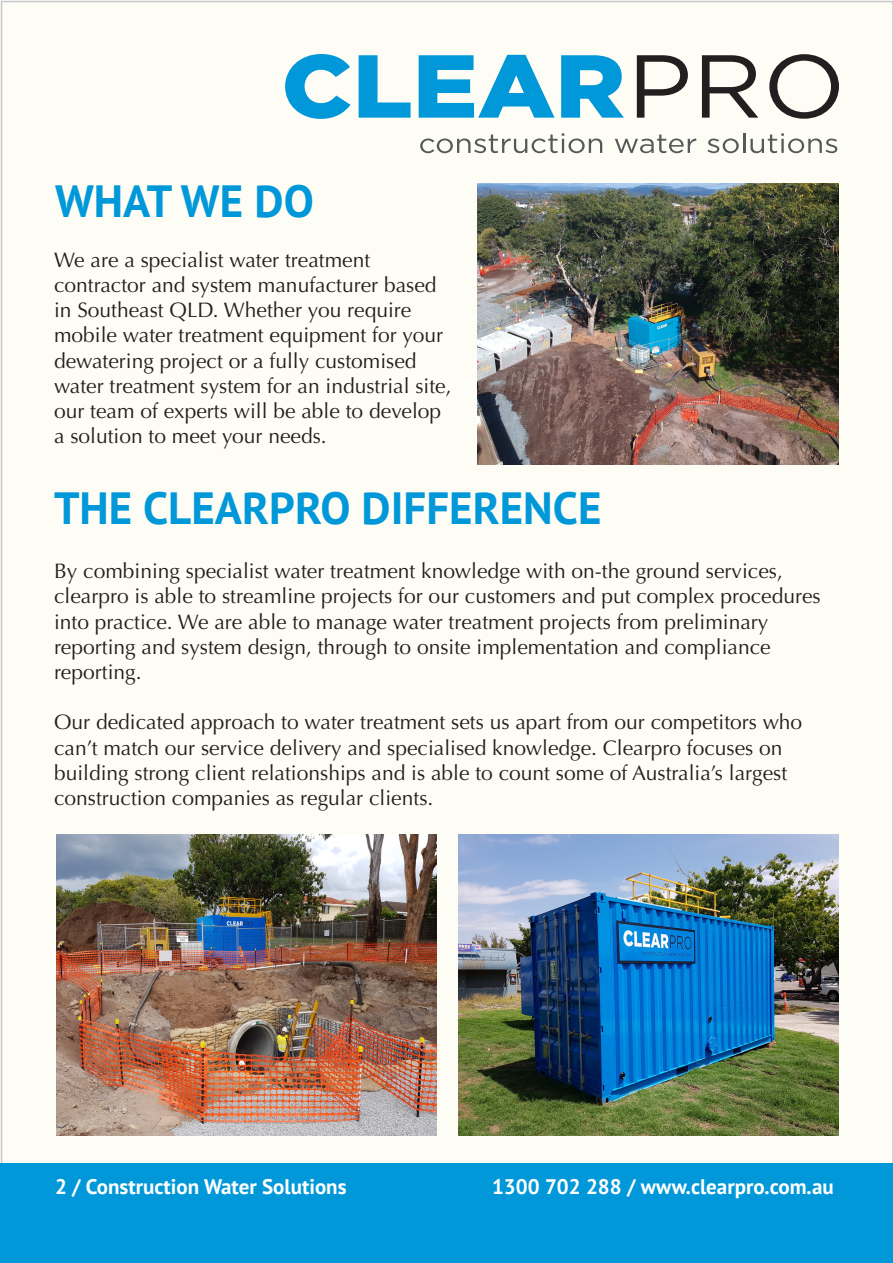
<style>
.page{position:relative;width:893px;height:1263px;background:#fff}
.page>*{position:absolute;margin:0;border:0;box-sizing:border-box;transform-origin:0 0}
.t1{font:700 45px "PT Sans";color:#0098d9}
.t2{font:21px/25.2px "Optima";color:#231f20}
.t3{font:700 21px "PT Sans";color:#fff}
</style>
<div class="page">
<div style="left:2px;top:2px;width:891px;height:1261px;background:#fefdf5"></div>
<svg style="left:285px;top:54px;width:65px;height:65px"></svg>
<svg style="left:359px;top:55px;width:52px;height:63px"></svg>
<svg style="left:419px;top:55px;width:135px;height:63px"></svg>
<svg style="left:561px;top:55px;width:63px;height:63px"></svg>
<svg style="left:637px;top:55px;width:51px;height:63px"></svg>
<svg style="left:702px;top:55px;width:56px;height:63px"></svg>
<svg style="left:769px;top:54px;width:70px;height:65px"></svg>
<svg style="left:420px;top:133px;width:182px;height:20px"></svg>
<svg style="left:615px;top:135px;width:81px;height:18px"></svg>
<svg style="left:707px;top:138px;width:32px;height:15px"></svg>
<hr style="left:743px;top:133px;width:2px;height:20px;background:#57585a">
<svg style="left:750px;top:133px;width:87px;height:20px"></svg>
<div style="left:0;top:1163px;width:892px;height:100px;background:#0098d9"></div>
<img style="left:478px;top:183px;width:361px;height:282px">
<img style="left:56px;top:834px;width:380px;height:301px">
<img style="left:459px;top:834px;width:380px;height:301px">
<p class="t1" style="left:55px;top:171px;width:260px">WHAT WE DO</p>
<p class="t2" style="left:54px;top:247px;width:399px">We are a specialist water treatment contractor and system manufacturer based in Southeast QLD. Whether you require mobile water treatment equipment for your dewatering project or a fully customised water treatment system for an industrial site, our team of experts will be able to develop a solution to meet your needs.</p>
<p class="t1" style="left:54px;top:478px;width:549px">THE CLEARPRO DIFFERENCE</p>
<p class="t2" style="left:54px;top:559px;width:768px">By combining specialist water treatment knowledge with on-the ground services, clearpro is able to streamline projects for our customers and put complex procedures into practice. We are able to manage water treatment projects from preliminary reporting and system design, through to onsite implementation and compliance reporting.</p>
<p class="t2" style="left:54px;top:710px;width:750px">Our dedicated approach to water treatment sets us apart from our competitors who can’t match our service delivery and specialised knowledge. Clearpro focuses on building strong client relationships and is able to count some of Australia’s largest construction companies as regular clients.</p>
<p class="t3" style="left:55px;top:1173px;width:293px">2 / Construction Water Solutions</p>
<p class="t3" style="left:492px;top:1172px;width:343px">1300 702 288 / www.clearpro.com.au</p>
</div>
